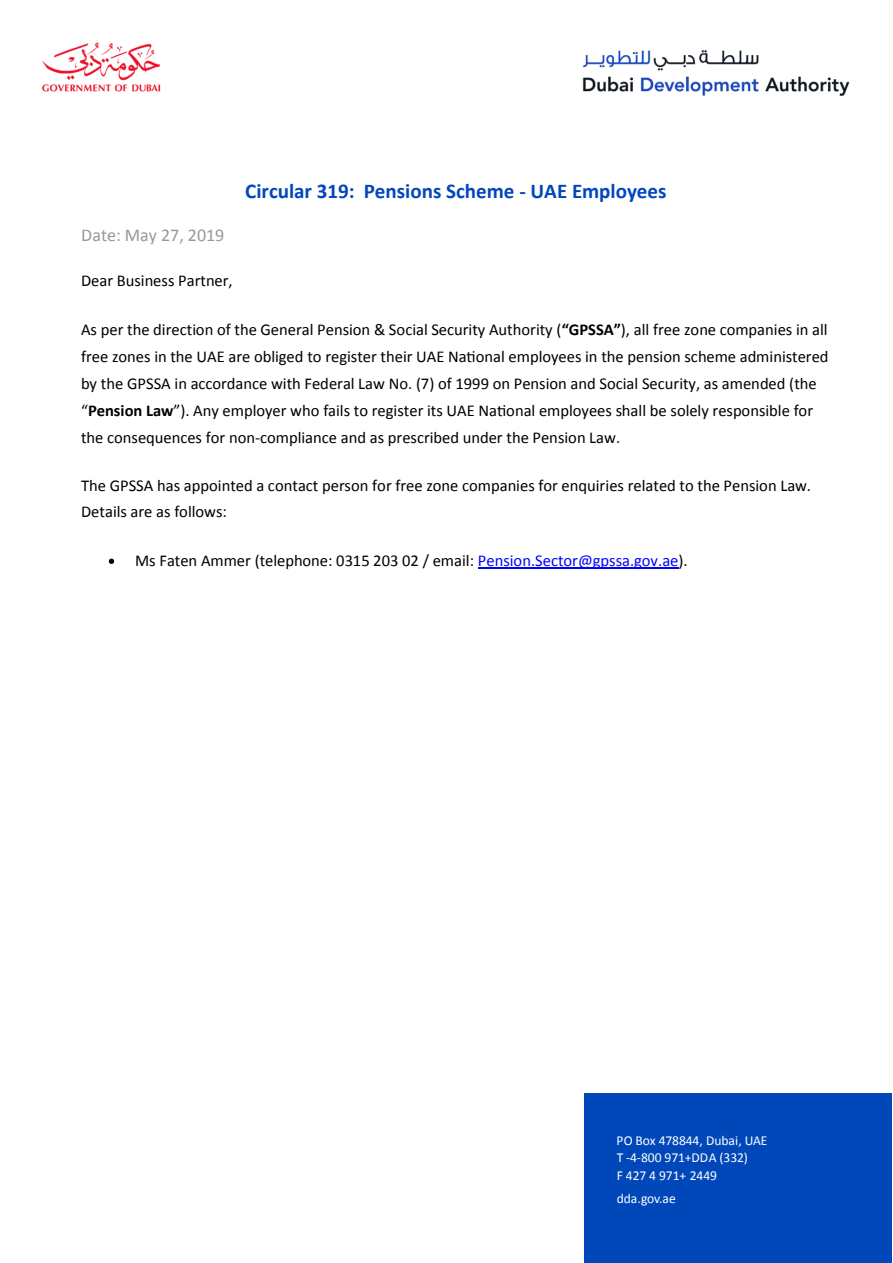
<style>
.page{position:relative;width:893px;height:1263px;background:#fff}
.page>*{position:absolute;margin:0;border:0;box-sizing:border-box;transform-origin:0 0}
.t1{font:700 21px "Calibri";color:#0047bb}
.t2{font:18px "Calibri";color:#989899}
.t3{font:16.5px/27px "Calibri";color:#000}
.t4{font:13.65px/17.4px "Calibri";letter-spacing:-.005em;color:#fff}
.s1{font-weight:700}
.s2{color:#00f}
</style>
<div class="page">
<img style="left:42px;top:42px;width:808px;height:54px">
<div style="left:584px;top:1093px;width:308px;height:170px;background:#0047ba"></div>
<svg style="left:109px;top:559px;width:5px;height:5px"></svg>
<hr style="left:478px;top:567px;width:200px;height:1px;background:#00f">
<p class="t2" style="left:81px;top:223px;width:145px">Date: May 27, 2019</p>
<p class="t1" style="left:245px;top:177px;width:423px">Circular 319: Pensions Scheme - UAE Employees</p>
<p class="t3" style="left:81px;top:267px;width:153px">Dear Business Partner,</p>
<p class="t3" style="left:81px;top:316px;width:749px">As per the direction of the General Pension &amp; Social Security Authority (<span class="s1">“GPSSA”</span>), all free zone companies in all free zones in the UAE are obliged to register their UAE National employees in the pension scheme administered by the GPSSA in accordance with Federal Law No. (7) of 1999 on Pension and Social Security, as amended (the “<span class="s1">Pension Law</span>”). Any employer who fails to register its UAE National employees shall be solely responsible for the consequences for non-compliance and as prescribed under the Pension Law.</p>
<p class="t3" style="left:81px;top:472px;width:732px">The GPSSA has appointed a contact person for free zone companies for enquiries related to the Pension Law.<br>Details are as follows:</p>
<p class="t3" style="left:135px;top:547px;width:554px">Ms Faten Ammer (telephone: 0315 203 02 / email: <span class="s2">Pension.Sector@gpssa.gov.ae</span>).</p>
<p class="t4" style="left:617px;top:1132px;width:152px">PO Box 478844, Dubai, UAE<br>T -4-800 971+DDA (332)<br>F 427 4 971+ 2449</p>
<p class="t4" style="left:617px;top:1190px;width:61px">dda.gov.ae</p>
</div>
